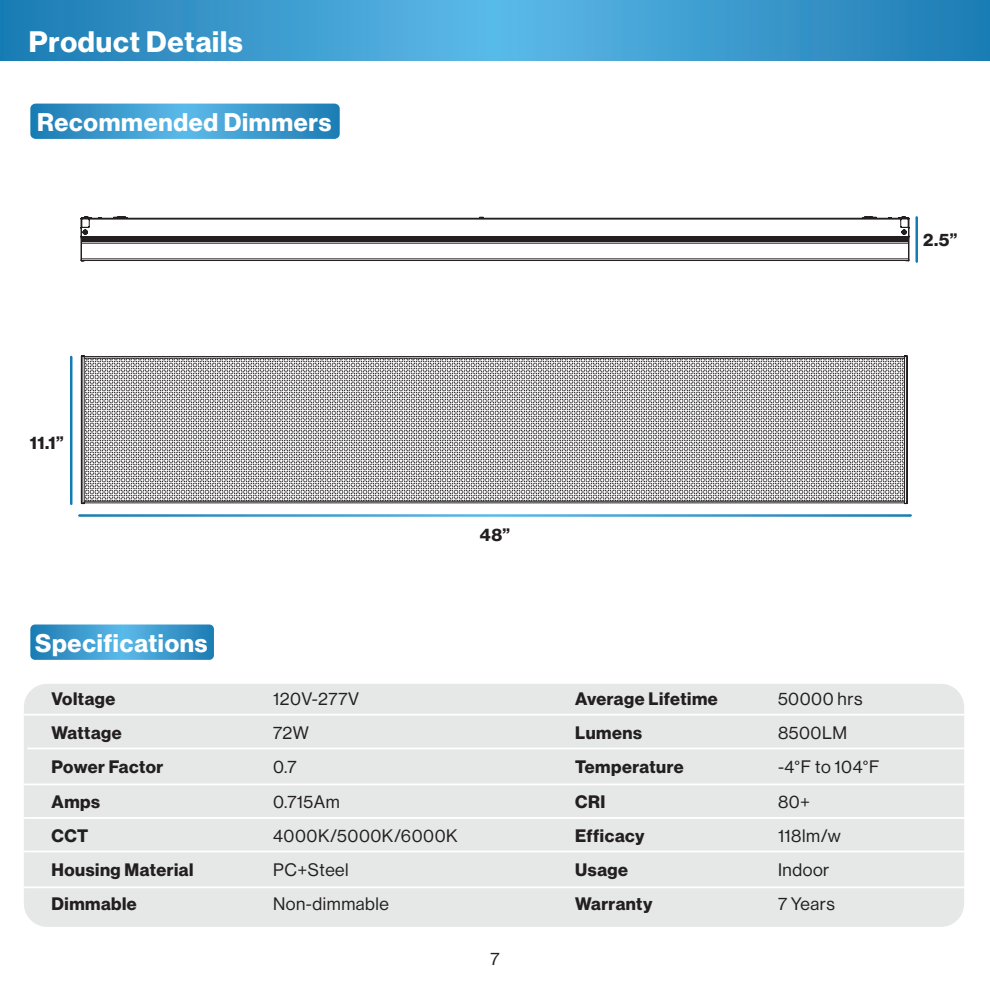
<style>
.page{position:relative;width:990px;height:990px;background:#fff}
.page>*{position:absolute;margin:0;border:0;box-sizing:border-box;transform-origin:0 0}
.t1{font:29px "N Haas Grotesk DS Pro 75 Bd";letter-spacing:.03em;color:#fff}
.t2{font:25px "N Haas Grotesk DS Pro 75 Bd";letter-spacing:.03em;color:#fff}
.t3{font:17.75px "N Haas Grotesk DS Pro 75 Bd";letter-spacing:.03em;color:#231f20}
.t4{font:17.75px "N Haas Grotesk DS Pro 55 Rg";letter-spacing:.03em;color:#231f20}
</style>
<div class="page">
<svg style="left:30px;top:625px;width:184px;height:35px;background:#3d9acd"></svg>
<div style="left:24px;top:684px;width:940px;height:243px;background:#e5e8e7;border-radius:23px"></div>
<svg style="left:24px;top:714px;width:940px;height:174px"></svg>
<hr style="left:28px;top:748px;width:940px;height:1px;background:#fff">
<hr style="left:25px;top:784px;width:940px;height:1px;background:#fff">
<hr style="left:25px;top:714px;width:940px;height:1px;background:#fff">
<hr style="left:25px;top:817px;width:940px;height:2px;background:#fff">
<hr style="left:25px;top:851px;width:940px;height:1px;background:#fff">
<hr style="left:25px;top:887px;width:940px;height:1px;background:#fff">
<svg style="left:30px;top:104px;width:310px;height:35px;background:#3c9acd"></svg>
<svg style="left:0;top:0;width:990px;height:61px;background:#3b99cd"></svg>
<svg style="left:80px;top:216px;width:830px;height:46px"></svg>
<svg style="left:81px;top:355px;width:827px;height:149px"></svg>
<p class="t1" style="left:29px;top:25px;width:215px">Product Details</p>
<p class="t2" style="left:37px;top:107px;width:296px">Recommended Dimmers</p>
<p class="t3" style="left:923px;top:229px;width:36px">2.5”</p>
<p class="t3" style="left:30px;top:433px;width:35px">11.1”</p>
<p class="t2" style="left:35px;top:628px;width:174px">Specifications</p>
<p class="t3" style="left:52px;top:688px;width:65px">Voltage</p>
<p class="t3" style="left:52px;top:722px;width:72px">Wattage</p>
<p class="t3" style="left:52px;top:757px;width:113px">Power Factor</p>
<p class="t3" style="left:52px;top:791px;width:50px">Amps</p>
<p class="t3" style="left:52px;top:825px;width:38px">CCT</p>
<p class="t3" style="left:52px;top:859px;width:143px">Housing Material</p>
<p class="t3" style="left:52px;top:894px;width:87px">Dimmable</p>
<p class="t3" style="left:480px;top:524px;width:32px">48”</p>
<p class="t4" style="left:273px;top:689px;width:88px">120V-277V</p>
<p class="t4" style="left:273px;top:723px;width:38px">72W</p>
<p class="t4" style="left:273px;top:757px;width:25px">0.7</p>
<p class="t4" style="left:273px;top:791px;width:68px">0.715Am</p>
<p class="t4" style="left:273px;top:826px;width:186px">4000K/5000K/6000K</p>
<p class="t4" style="left:273px;top:860px;width:77px">PC+Steel</p>
<p class="t4" style="left:273px;top:894px;width:117px">Non-dimmable</p>
<p class="t4" style="left:490px;top:949px;width:11px">7</p>
<p class="t3" style="left:575px;top:688px;width:144px">Average Lifetime</p>
<p class="t3" style="left:575px;top:722px;width:68px">Lumens</p>
<p class="t3" style="left:575px;top:757px;width:110px">Temperature</p>
<p class="t3" style="left:575px;top:791px;width:32px">CRI</p>
<p class="t3" style="left:575px;top:825px;width:71px">Efficacy</p>
<p class="t3" style="left:575px;top:859px;width:54px">Usage</p>
<p class="t3" style="left:575px;top:894px;width:79px">Warranty</p>
<p class="t4" style="left:778px;top:689px;width:86px">50000 hrs</p>
<p class="t4" style="left:778px;top:723px;width:71px">8500LM</p>
<p class="t4" style="left:778px;top:757px;width:103px">-4°F to 104°F</p>
<p class="t4" style="left:778px;top:791px;width:34px">80+</p>
<p class="t4" style="left:778px;top:826px;width:64px">118lm/w</p>
<p class="t4" style="left:778px;top:860px;width:53px">Indoor</p>
<p class="t4" style="left:778px;top:894px;width:58px">7 Years</p>
</div>
